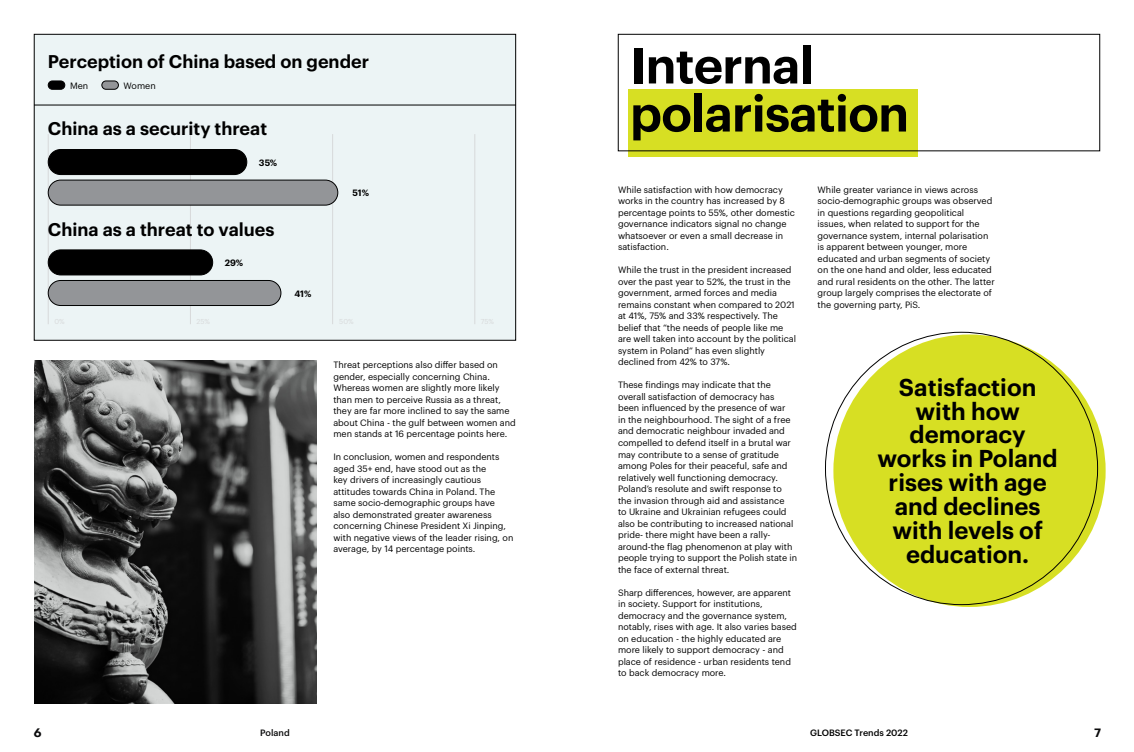
<style>
.page{position:relative;width:1134px;height:752px;background:#fff}
.page>*{position:absolute;margin:0;border:0;box-sizing:border-box;transform-origin:0 0}
.t1{font:600 50px/48px "Graphik";letter-spacing:-.015em;color:#000}
.t2{font:600 23.9px/23.9px "Graphik";color:#000;text-align:center}
.t3{font:600 18px "Graphik";color:#000}
.t4{font:700 12px "PP Object Sans";color:#0a0a0b}
.t5{font:9px/11.5px "Graphik";color:#000}
.t6{font:500 9px "Graphik";color:#000}
.t7{font:600 9px "Graphik";letter-spacing:-.005em;color:#000}
.t8{font:500 9px "Graphik";color:#0a0a0b}
</style>
<div class="page">
<div style="left:628px;top:90px;width:289px;height:67px;background:#d7df23"></div>
<div style="left:618px;top:34px;width:482px;height:117px;border:1px solid #000"></div>
<div style="left:34px;top:34px;width:482px;height:306px;background:#ecf4f5"></div>
<div style="left:34px;top:34px;width:482px;height:306px;border:1px solid #000"></div>
<hr style="left:332px;top:134px;width:1px;height:190px;background:#d7d9da">
<hr style="left:48px;top:134px;width:1px;height:190px;background:#d7d9da">
<hr style="left:190px;top:134px;width:1px;height:190px;background:#d7d9da">
<hr style="left:475px;top:134px;width:1px;height:190px;background:#d7d9da">
<hr style="left:34px;top:105px;width:482px;height:1px;background:#000">
<img style="left:34px;top:360px;width:282px;height:343px">
<div style="left:48px;top:81px;width:17px;height:8px;background:#000;border-radius:4px"></div>
<div style="left:48px;top:81px;width:17px;height:8px;border:1px solid #000;border-radius:4px"></div>
<div style="left:102px;top:81px;width:16px;height:8px;background:#939598;border-radius:4px"></div>
<div style="left:102px;top:81px;width:17px;height:8px;border:1px solid #000;border-radius:4px"></div>
<div style="left:48px;top:149px;width:199px;height:25px;background:#000;border-radius:13px"></div>
<div style="left:48px;top:149px;width:199px;height:26px;border:1px solid #000;border-radius:13px"></div>
<div style="left:48px;top:180px;width:290px;height:25px;background:#939598;border-radius:13px"></div>
<div style="left:48px;top:180px;width:290px;height:25px;border:1px solid #000;border-radius:13px"></div>
<div style="left:48px;top:250px;width:165px;height:25px;background:#000;border-radius:13px"></div>
<div style="left:48px;top:249px;width:165px;height:26px;border:1px solid #000;border-radius:13px"></div>
<div style="left:48px;top:280px;width:233px;height:25px;background:#939598;border-radius:13px"></div>
<div style="left:48px;top:280px;width:233px;height:25px;border:1px solid #000;border-radius:13px"></div>
<div style="left:833px;top:334px;width:273px;height:272px;background:#d7df23;border-radius:50%"></div>
<h3 class="t3" style="left:48px;top:48px;width:323px">Perception of China based on gender</h3>
<p class="t5" style="left:70px;top:79px;width:20px">Men</p>
<p class="t5" style="left:124px;top:79px;width:34px">Women</p>
<h3 class="t3" style="left:48px;top:115px;width:221px">China as a security threat</h3>
<p class="t7" style="left:259px;top:155px;width:20px">35%</p>
<p class="t7" style="left:352px;top:186px;width:18px">51%</p>
<h3 class="t3" style="left:48px;top:215px;width:228px">China as a threat to values</h3>
<p class="t7" style="left:225px;top:256px;width:20px">29%</p>
<p class="t7" style="left:294px;top:286px;width:18px">41%</p>
<p class="t5" style="left:333px;top:358px;width:184px">Threat perceptions also differ based on gender, especially concerning China.<br>Whereas women are slightly more likely than men to perceive Russia as a threat, they are far more inclined to say the same about China - the gulf between women and men stands at 16 percentage points here.</p>
<p class="t5" style="left:333px;top:450px;width:181px">In conclusion, women and respondents aged 35+ end, have stood out as the<br>key drivers of increasingly cautious attitudes towards China in Poland. The same socio-demographic groups have also demonstrated greater awareness concerning Chinese President Xi Jinping, with negative views of the leader rising, on average, by 14 percentage points.</p>
<h1 class="t1" style="left:630px;top:37px;width:280px">Internal polarisation</h1>
<p class="t5" style="left:618px;top:183px;width:178px">While satisfaction with how democracy works in the country has increased by 8 percentage points to 55%, other domestic governance indicators signal no change whatsoever or even a small decrease in satisfaction.</p>
<p class="t5" style="left:618px;top:263px;width:180px">While the trust in the president increased over the past year to 52%, the trust in the government, armed forces and media remains constant when compared to 2021 at 41%, 75% and 33% respectively. The belief that “the needs of people like me are well taken into account by the political system in Poland” has even slightly declined from 42% to 37%.</p>
<p class="t5" style="left:618px;top:378px;width:181px">These findings may indicate that the overall satisfaction of democracy has been influenced by the presence of war<br>in the neighbourhood. The sight of a free and democratic neighbour invaded and compelled to defend itself in a brutal war may contribute to a sense of gratitude among Poles for their peaceful, safe and relatively well functioning democracy.<br>Poland’s resolute and swift response to the invasion through aid and assistance<br>to Ukraine and Ukrainian refugees could also be contributing to increased national pride- there might have been a rally&shy;around-the flag phenomenon at play with people trying to support the Polish state in the face of external threat.</p>
<p class="t5" style="left:618px;top:585px;width:180px">Sharp differences, however, are apparent in society. Support for institutions, democracy and the governance system, notably, rises with age. It also varies based on education - the highly educated are more likely to support democracy - and place of residence - urban residents tend to back democracy more.</p>
<p class="t5" style="left:818px;top:183px;width:179px">While greater variance in views across socio-demographic groups was observed in questions regarding geopolitical issues, when related to support for the governance system, internal polarisation is apparent between younger, more educated and urban segments of society on the one hand and older, less educated and rural residents on the other. The latter group largely comprises the electorate of the governing party, PiS.</p>
<h2 class="t2" style="left:877px;top:373px;width:182px">Satisfaction with how demoracy works in Poland rises with age and declines with levels of education.</h2>
<h3 class="t4" style="left:34px;top:724px;width:9px">6</h3>
<p class="t6" style="left:810px;top:725px;width:99px">GLOBSEC Trends 2022</p>
<h3 class="t4" style="left:1094px;top:724px;width:8px">7</h3>
<p class="t8" style="left:260px;top:725px;width:31px">Poland</p>
</div>
